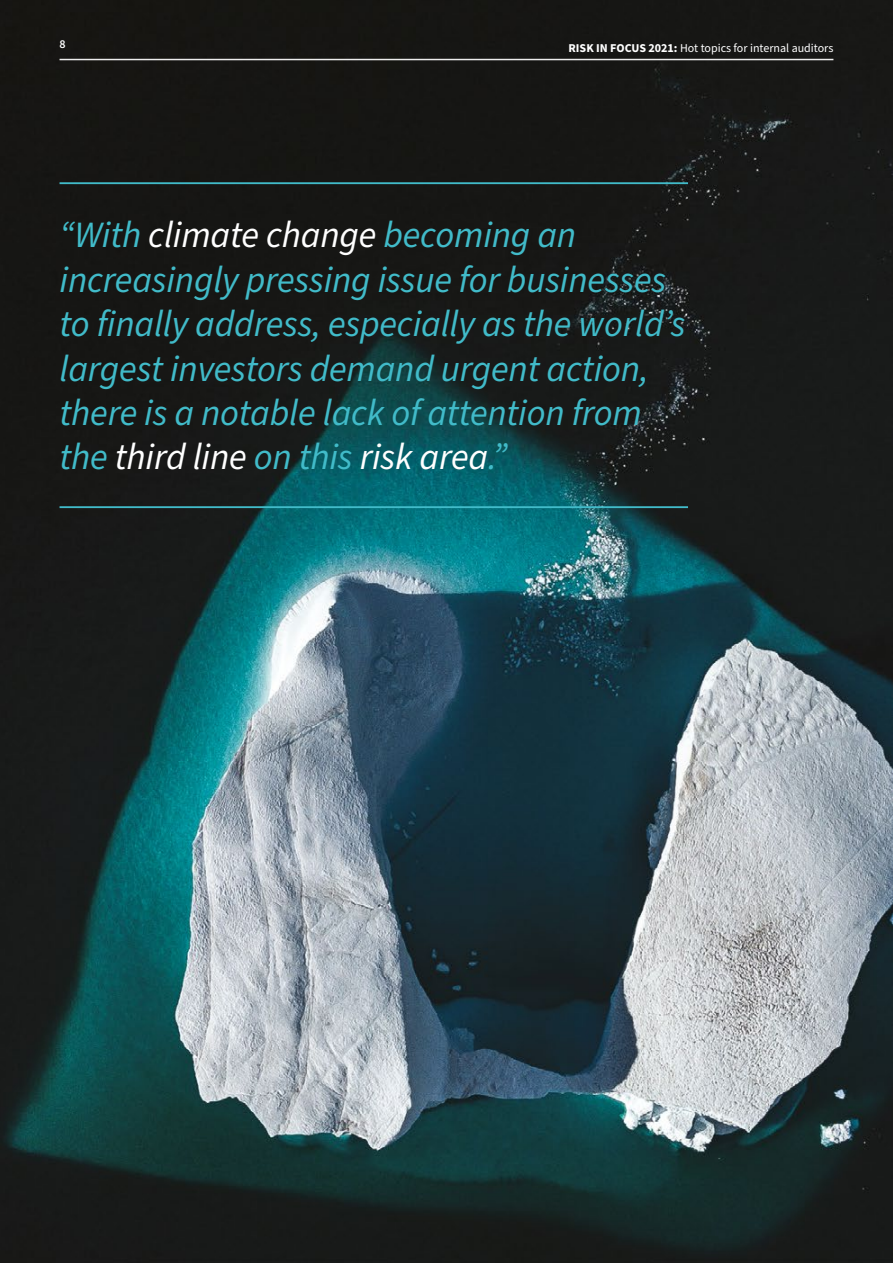
<style>
.page{position:relative;width:893px;height:1263px;background:#fff}
.page>*{position:absolute;margin:0;border:0;box-sizing:border-box;transform-origin:0 0}
.t1{font:italic 37.05px/44.4px "Source Sans Pro";letter-spacing:-.005em;color:#41bbc9}
.t2{font:12px "Source Sans Pro";color:#fff}
.t3{font:600 12px "Source Sans Pro";color:#fff}
.s1{font-weight:700}
.s2{color:#fff}
</style>
<div class="page">
<img style="left:0;top:0;width:893px;height:1263px">
<hr style="left:60px;top:59px;width:773px;height:1px;background:#ededed">
<hr style="left:892px;top:625px;width:1px;height:638px;background:#d5ecf0">
<hr style="left:60px;top:182px;width:628px;height:2px;background:#41bbc9">
<hr style="left:60px;top:506px;width:628px;height:2px;background:#41bbc9">
<p class="t3" style="left:60px;top:36px;width:8px">8</p>
<p class="t2" style="left:568px;top:40px;width:266px"><span class="s1">RISK IN FOCUS 2021:</span> Hot topics for internal auditors</p>
<p class="t1" style="left:60px;top:214px;width:627px">“With <span class="s2">climate change</span> becoming an increasingly pressing issue for businesses to finally address, especially as the world’s largest investors demand urgent action, there is a notable lack of attention from the <span class="s2">third line</span> on this <span class="s2">risk area</span>.”</p>
</div>
